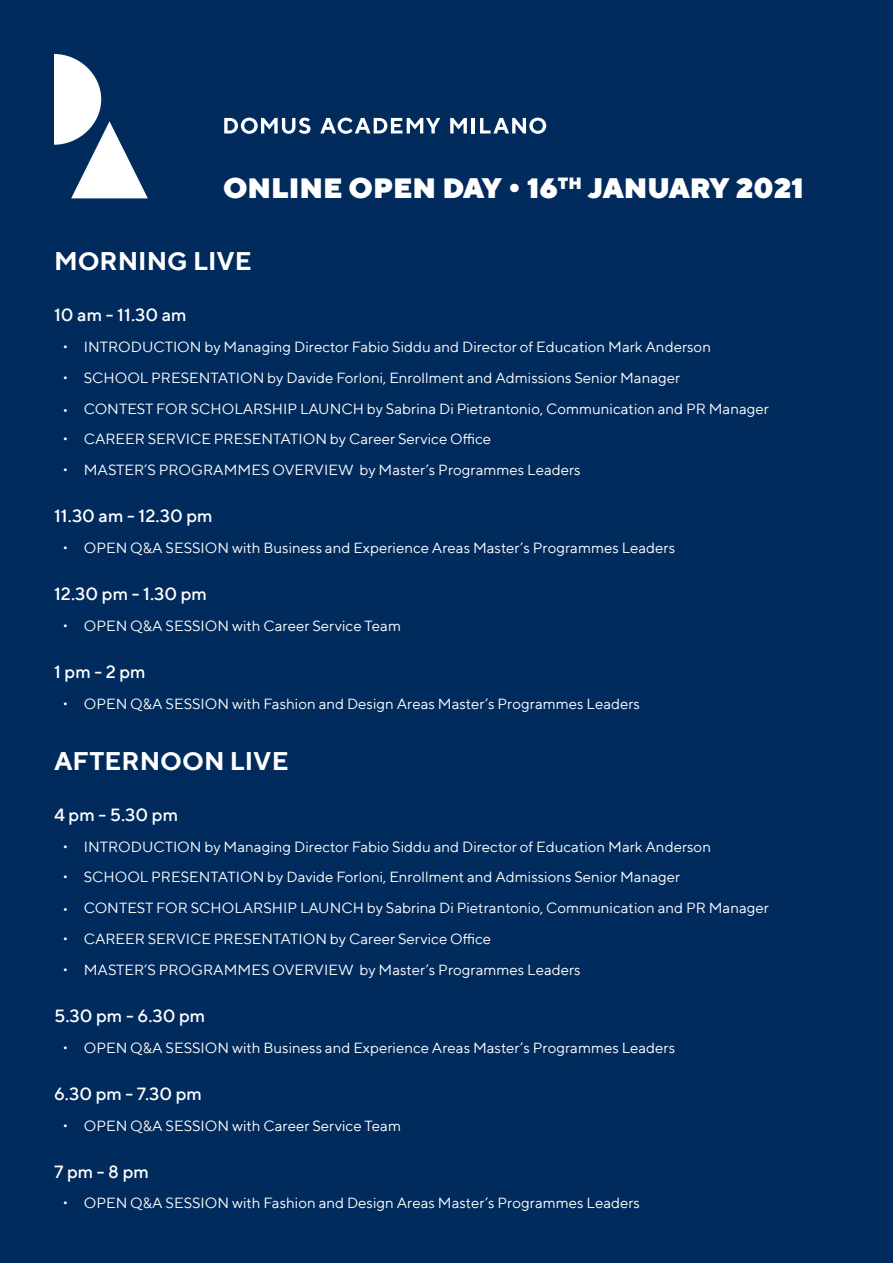
<style>
.page{position:relative;width:893px;height:1263px;background:#002b5c}
.page>*{position:absolute;margin:0;border:0;box-sizing:border-box;transform-origin:0 0}
.t1{font:900 28.5px "TT Norms";color:#fff}
.LIVE_DEL{font:700 25.5px "TT Norms";color:#fff}
.ORARIO{font:500 18px "TT Norms";color:#fff}
.t2{font:15px "TT Norms";color:#fff}
</style>
<div class="page">
<svg style="left:224px;top:118px;width:87px;height:16px"></svg>
<svg style="left:320px;top:118px;width:120px;height:16px"></svg>
<svg style="left:450px;top:118px;width:17px;height:15px"></svg>
<hr style="left:472px;top:118px;width:3px;height:15px;background:#fff">
<svg style="left:480px;top:118px;width:66px;height:16px"></svg>
<svg style="left:54px;top:54px;width:94px;height:144px"></svg>
<p class="t1" style="left:223px;top:170px;width:582px">ONLINE OPEN DAY • 16<sup>TH</sup> JANUARY 2021</p>
<p class="LIVE_DEL" style="left:54px;top:245px;width:199px">MORNING LIVE</p>
<p class="ORARIO" style="left:54px;top:304px;width:134px">10 am - 11.30 am</p>
<p class="t2" style="left:63px;top:338px;width:650px">• INTRODUCTION by Managing Director Fabio Siddu and Director of Education Mark Anderson</p>
<p class="t2" style="left:63px;top:368px;width:619px">• SCHOOL PRESENTATION by Davide Forloni, Enrollment and Admissions Senior Manager</p>
<p class="t2" style="left:63px;top:399px;width:708px">• CONTEST FOR SCHOLARSHIP LAUNCH by Sabrina Di Pietrantonio, Communication and PR Manager</p>
<p class="t2" style="left:63px;top:430px;width:430px">• CAREER SERVICE PRESENTATION by Career Service Office</p>
<p class="t2" style="left:63px;top:461px;width:520px">• MASTER’S PROGRAMMES OVERVIEW by Master’s Programmes Leaders</p>
<p class="ORARIO" style="left:54px;top:505px;width:160px">11.30 am - 12.30 pm</p>
<p class="t2" style="left:63px;top:539px;width:614px">• OPEN Q&amp;A SESSION with Business and Experience Areas Master’s Programmes Leaders</p>
<p class="ORARIO" style="left:54px;top:583px;width:155px">12.30 pm - 1.30 pm</p>
<p class="t2" style="left:63px;top:616px;width:340px">• OPEN Q&amp;A SESSION with Career Service Team</p>
<p class="ORARIO" style="left:54px;top:661px;width:93px">1 pm - 2 pm</p>
<p class="t2" style="left:63px;top:694px;width:579px">• OPEN Q&amp;A SESSION with Fashion and Design Areas Master’s Programmes Leaders</p>
<p class="LIVE_DEL" style="left:54px;top:744px;width:236px">AFTERNOON LIVE</p>
<p class="ORARIO" style="left:54px;top:803px;width:126px">4 pm - 5.30 pm</p>
<p class="t2" style="left:63px;top:837px;width:650px">• INTRODUCTION by Managing Director Fabio Siddu and Director of Education Mark Anderson</p>
<p class="t2" style="left:63px;top:868px;width:619px">• SCHOOL PRESENTATION by Davide Forloni, Enrollment and Admissions Senior Manager</p>
<p class="t2" style="left:63px;top:899px;width:708px">• CONTEST FOR SCHOLARSHIP LAUNCH by Sabrina Di Pietrantonio, Communication and PR Manager</p>
<p class="t2" style="left:63px;top:929px;width:430px">• CAREER SERVICE PRESENTATION by Career Service Office</p>
<p class="t2" style="left:63px;top:960px;width:520px">• MASTER’S PROGRAMMES OVERVIEW by Master’s Programmes Leaders</p>
<p class="ORARIO" style="left:54px;top:1004px;width:153px">5.30 pm - 6.30 pm</p>
<p class="t2" style="left:63px;top:1038px;width:614px">• OPEN Q&amp;A SESSION with Business and Experience Areas Master’s Programmes Leaders</p>
<p class="ORARIO" style="left:54px;top:1082px;width:150px">6.30 pm - 7.30 pm</p>
<p class="t2" style="left:63px;top:1116px;width:340px">• OPEN Q&amp;A SESSION with Career Service Team</p>
<p class="ORARIO" style="left:54px;top:1160px;width:96px">7 pm - 8 pm</p>
<p class="t2" style="left:63px;top:1194px;width:579px">• OPEN Q&amp;A SESSION with Fashion and Design Areas Master’s Programmes Leaders</p>
</div>
